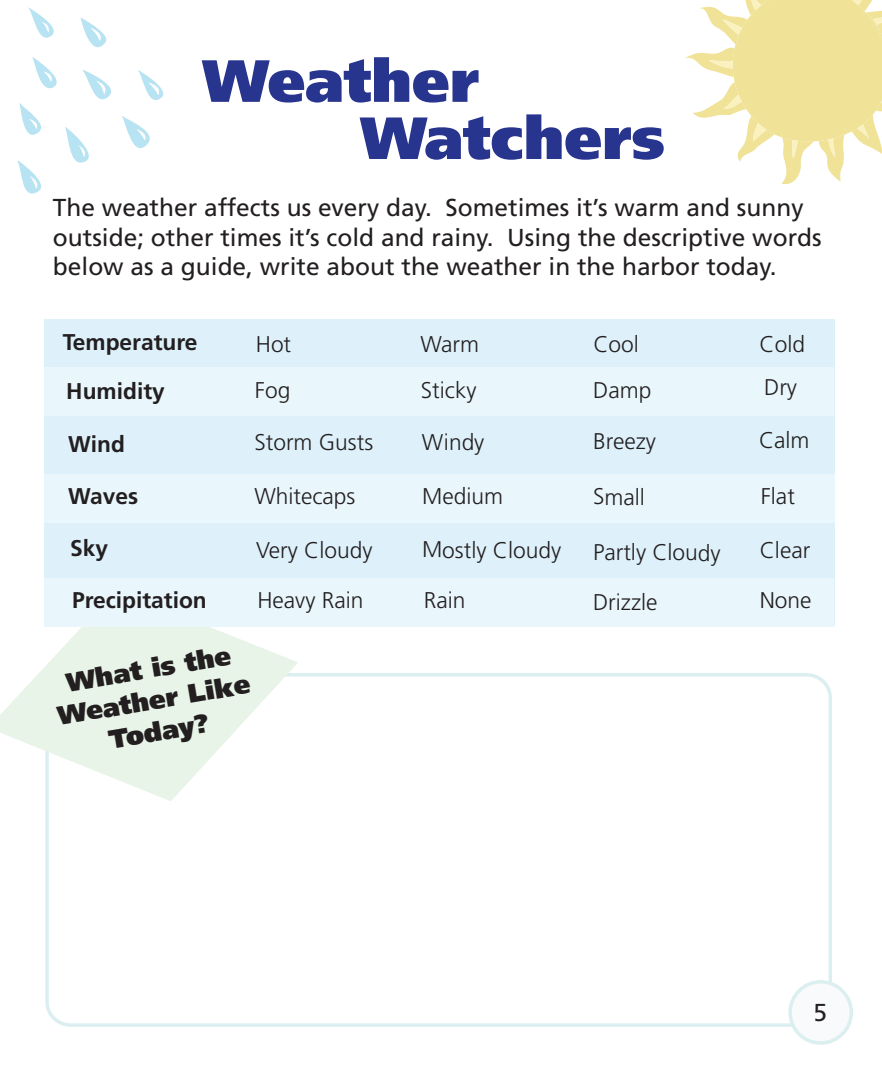
<style>
.page{position:relative;width:882px;height:1071px;background:#fff}
.page>*{position:absolute;margin:0;border:0;box-sizing:border-box;transform-origin:0 0}
.t1{font:900 59.5px/57.2px "Frutiger LT Std";color:#28358f}
.t2{font:900 26.25px/31.5px "Frutiger LT Std";color:#231f20;text-align:center}
.t3{font:24.5px/29.4px "Frutiger LT Std";color:#231f20}
.t4{font:300 22.75px "Frutiger LT Std";color:#231f20}
.t5{font:700 22.75px "Frutiger LT Std";color:#231f20}
</style>
<div class="page">
<div style="left:45px;top:673px;width:787px;height:354px;border:4px solid #dceff0;border-radius:23px"></div>
<svg style="left:0;top:627px;width:298px;height:174px;fill:#e8f4e7"></svg>
<div style="left:790px;top:982px;width:61px;height:61px;background:#f9fafb;border-radius:50%"></div>
<div style="left:788px;top:980px;width:65px;height:65px;border:4px solid #dceff0;border-radius:50%"></div>
<div style="left:44px;top:319px;width:790px;height:307px;background:#def1fb"></div>
<div style="left:44px;top:474px;width:790px;height:49px;background:#e9f6fc"></div>
<div style="left:44px;top:578px;width:790px;height:49px;background:#e9f6fc"></div>
<div style="left:44px;top:367px;width:790px;height:49px;background:#e9f6fc"></div>
<svg style="left:81px;top:18px;width:25px;height:29px"></svg>
<svg style="left:83px;top:70px;width:28px;height:29px"></svg>
<svg style="left:32px;top:57px;width:25px;height:31px"></svg>
<svg style="left:28px;top:7px;width:26px;height:31px"></svg>
<svg style="left:19px;top:103px;width:22px;height:32px"></svg>
<svg style="left:138px;top:70px;width:25px;height:30px"></svg>
<svg style="left:122px;top:116px;width:28px;height:32px"></svg>
<svg style="left:65px;top:127px;width:24px;height:36px"></svg>
<svg style="left:17px;top:161px;width:24px;height:33px"></svg>
<svg style="left:685px;top:0;width:197px;height:184px"></svg>
<h1 class="t1" style="left:361px;top:52px;width:306px;text-indent:-158px">Weather<br>Watchers</h1>
<p class="t3" style="left:53px;top:193px;width:770px">The weather affects us every day. Sometimes it’s warm and sunny outside; other times it’s cold and rainy. Using the descriptive words below as a guide, write about the weather in the harbor today.</p>
<p class="t5" style="left:63px;top:329px;width:136px">Temperature</p>
<p class="t4" style="left:256px;top:331px;width:37px">Hot</p>
<p class="t4" style="left:421px;top:331px;width:60px">Warm</p>
<p class="t4" style="left:593px;top:331px;width:47px">Cool</p>
<p class="t4" style="left:760px;top:331px;width:47px">Cold</p>
<p class="t5" style="left:66px;top:377px;width:100px">Humidity</p>
<p class="t4" style="left:255px;top:377px;width:37px">Fog</p>
<p class="t4" style="left:421px;top:378px;width:57px">Sticky</p>
<p class="t4" style="left:593px;top:377px;width:60px">Damp</p>
<p class="t4" style="left:764px;top:374px;width:34px">Dry</p>
<p class="t5" style="left:68px;top:431px;width:58px">Wind</p>
<p class="t4" style="left:254px;top:430px;width:120px">Storm Gusts</p>
<p class="t4" style="left:422px;top:430px;width:64px">Windy</p>
<p class="t4" style="left:593px;top:428px;width:64px">Breezy</p>
<p class="t4" style="left:759px;top:428px;width:52px">Calm</p>
<p class="t5" style="left:68px;top:483px;width:71px">Waves</p>
<p class="t4" style="left:254px;top:484px;width:103px">Whitecaps</p>
<p class="t4" style="left:422px;top:484px;width:82px">Medium</p>
<p class="t4" style="left:593px;top:484px;width:53px">Small</p>
<p class="t4" style="left:761px;top:484px;width:36px">Flat</p>
<p class="t5" style="left:70px;top:535px;width:39px">Sky</p>
<p class="t4" style="left:256px;top:537px;width:118px">Very Cloudy</p>
<p class="t4" style="left:422px;top:537px;width:141px">Mostly Cloudy</p>
<p class="t4" style="left:593px;top:540px;width:129px">Partly Cloudy</p>
<p class="t4" style="left:760px;top:537px;width:52px">Clear</p>
<p class="t5" style="left:72px;top:587px;width:136px">Precipitation</p>
<p class="t4" style="left:257px;top:587px;width:108px">Heavy Rain</p>
<p class="t4" style="left:424px;top:588px;width:43px">Rain</p>
<p class="t4" style="left:593px;top:589px;width:66px">Drizzle</p>
<p class="t4" style="left:760px;top:587px;width:53px">None</p>
<p class="t2" style="left:50px;top:670px;width:196px;rotate:-10deg">What is the<br>Weather Like<br>Today?</p>
<p class="t3" style="left:813px;top:997px;width:15px">5</p>
</div>
